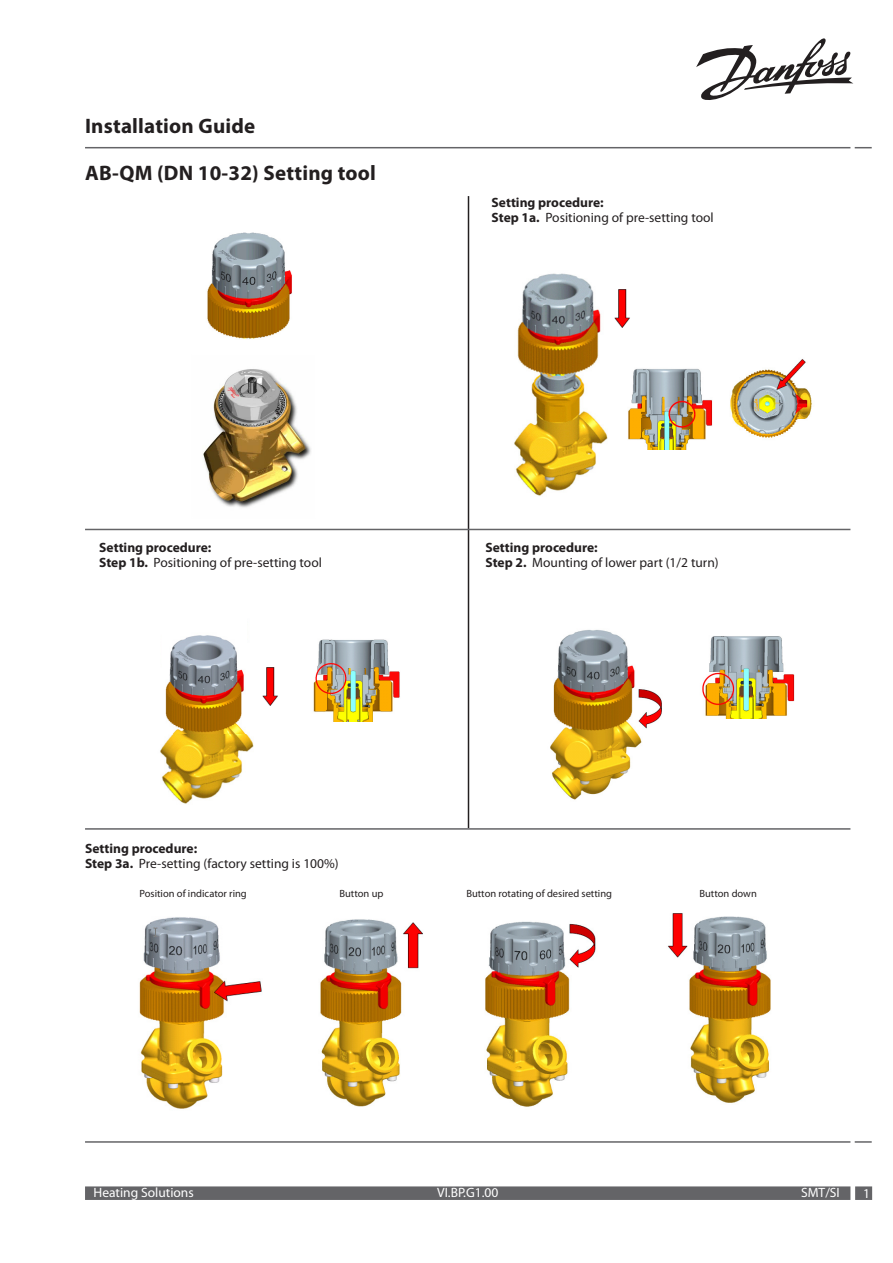
<style>
.page{position:relative;width:893px;height:1263px;background:#fff}
.page>*{position:absolute;margin:0;border:0;box-sizing:border-box;transform-origin:0 0}
.A_B_Heading{font:700 21px "Myriad Pro";letter-spacing:.01em;color:#231f20}
.Table_headline{font:13.5px "Myriad Pro";color:#231f20}
.Table_headline-2{font:700 13.5px "Myriad Pro";color:#231f20}
.A_B_Text_black_log{font:13.5px "Myriad Pro";color:#fff}
.A_B_Page_number_righ{font:13.5px "Myriad Pro";color:#fff}
.Table_headline-3{font:10.5px "Myriad Pro";color:#231f20}
.s1{font-weight:700}
</style>
<div class="page">
<hr style="left:85px;top:147px;width:765px;height:1px;background:#646467">
<hr style="left:85px;top:1141px;width:765px;height:2px;background:#646467">
<svg style="left:855px;top:147px;width:17px;height:1px"></svg>
<svg style="left:855px;top:1141px;width:17px;height:2px"></svg>
<div style="left:85px;top:1186px;width:765px;height:14px;background:#646467"></div>
<div style="left:855px;top:1186px;width:17px;height:14px;background:#646467"></div>
<hr style="left:468px;top:196px;width:1px;height:632px;background:#231f20">
<hr style="left:85px;top:529px;width:765px;height:1px;background:#646467">
<hr style="left:85px;top:828px;width:765px;height:2px;background:#646467">
<img style="left:207px;top:232px;width:85px;height:107px">
<img style="left:203px;top:369px;width:108px;height:139px">
<img style="left:514px;top:273px;width:94px;height:223px">
<img style="left:614px;top:289px;width:16px;height:39px">
<img style="left:313px;top:639px;width:87px;height:82px">
<img style="left:628px;top:359px;width:184px;height:90px">
<img style="left:160px;top:733px;width:94px;height:71px">
<img style="left:165px;top:635px;width:80px;height:98px">
<img style="left:668px;top:913px;width:103px;height:190px">
<img style="left:485px;top:921px;width:111px;height:186px">
<img style="left:320px;top:919px;width:103px;height:188px">
<img style="left:139px;top:917px;width:123px;height:192px">
<img style="left:550px;top:630px;width:112px;height:170px">
<img style="left:702px;top:636px;width:93px;height:82px">
<img style="left:262px;top:667px;width:16px;height:39px">
<svg style="left:696px;top:38px;width:157px;height:62px"></svg>
<p class="A_B_Heading" style="left:85px;top:114px;width:172px">Installation Guide</p>
<p class="A_B_Heading" style="left:85px;top:161px;width:293px">AB-QM (DN 10-32) Setting tool</p>
<p class="Table_headline-2" style="left:492px;top:195px;width:114px">Setting procedure:</p>
<p class="Table_headline" style="left:492px;top:211px;width:224px"><span class="s1">Step 1a.</span> Positioning of pre-setting tool</p>
<p class="Table_headline-2" style="left:99px;top:540px;width:114px">Setting procedure:</p>
<p class="Table_headline" style="left:99px;top:555px;width:224px"><span class="s1">Step 1b.</span> Positioning of pre-setting tool</p>
<p class="Table_headline-2" style="left:485px;top:540px;width:114px">Setting procedure:</p>
<p class="Table_headline" style="left:485px;top:555px;width:235px"><span class="s1">Step 2.</span> Mounting of lower part (1/2 turn)</p>
<p class="Table_headline-2" style="left:85px;top:841px;width:114px">Setting procedure:</p>
<p class="Table_headline" style="left:85px;top:856px;width:255px"><span class="s1">Step 3a.</span> Pre-setting (factory setting is 100%)</p>
<p class="Table_headline-3" style="left:139px;top:888px;width:109px">Position of indicator ring</p>
<p class="Table_headline-3" style="left:339px;top:888px;width:45px">Button up</p>
<p class="Table_headline-3" style="left:466px;top:888px;width:147px">Button rotating of desired setting</p>
<p class="Table_headline-3" style="left:699px;top:888px;width:59px">Button down</p>
<p class="A_B_Text_black_log" style="left:94px;top:1185px;width:102px">Heating Solutions</p>
<p class="A_B_Text_black_log" style="left:437px;top:1185px;width:63px">VI.BP.G1.00</p>
<p class="A_B_Text_black_log" style="left:801px;top:1185px;width:40px">SMT/SI</p>
<p class="A_B_Page_number_righ" style="left:863px;top:1186px;width:8px">1</p>
</div>
